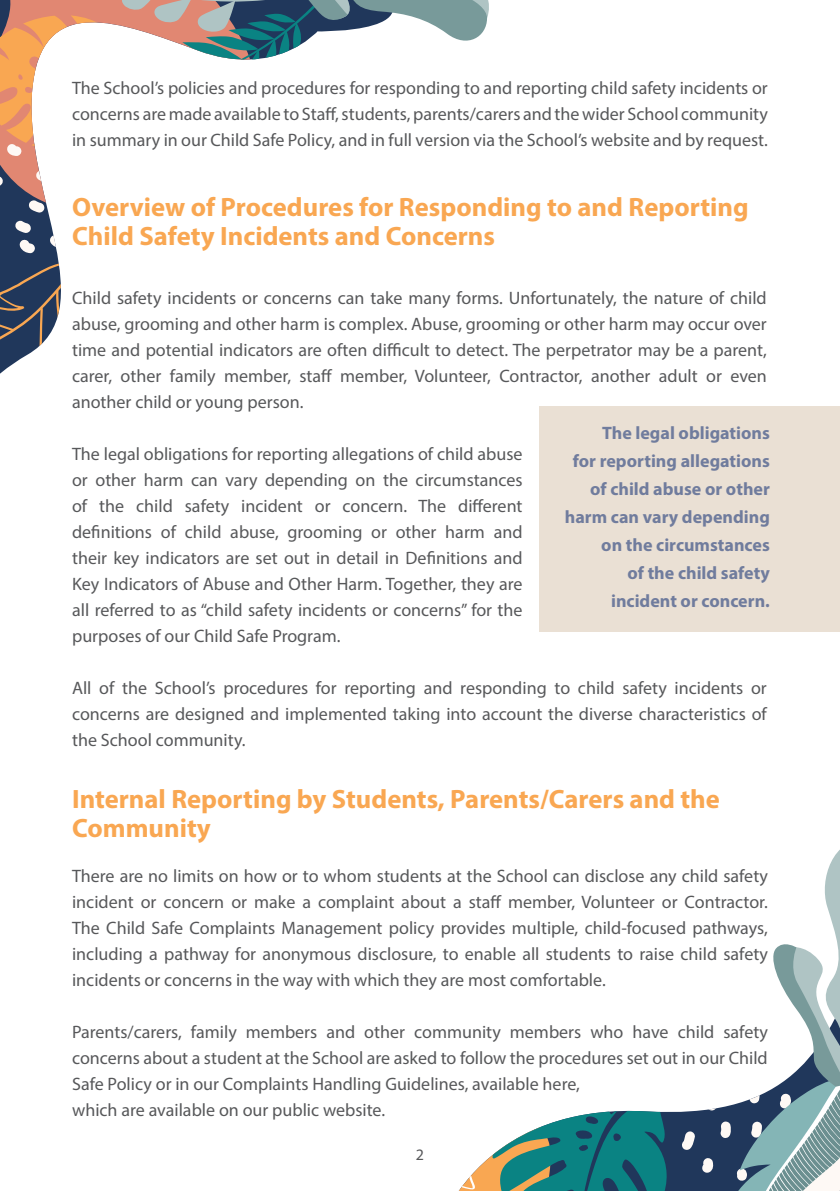
<style>
.page{position:relative;width:840px;height:1191px;background:#fff}
.page>*{position:absolute;margin:0;border:0;box-sizing:border-box;transform-origin:0 0}
.t1{font:26.6px/28.4px "Myriad Variable Concept";color:#f9a752}
.t2{font:18px/26px "Myriad Pro";color:#57585a;text-align:justify}
.t3{font:700 18px/28px "Myriad Pro";color:#707c9d;text-align:right}
.t4{font:16px "Myriad Pro";color:#57585a}
</style>
<div class="page">
<svg style="left:458px;top:851px;width:381px;height:340px"></svg>
<svg style="left:0;top:156px;width:46px;height:44px;fill:#e18772"></svg>
<svg style="left:0;top:176px;width:3px;height:10px"></svg>
<svg style="left:35px;top:170px;width:11px;height:12px"></svg>
<svg style="left:0;top:200px;width:61px;height:173px"></svg>
<svg style="left:0;top:0;width:489px;height:156px"></svg>
<div style="left:539px;top:406px;width:300px;height:226px;background:#eae0d4"></div>
<p class="t2" style="left:72px;top:74px;width:697px">The School’s policies and procedures for responding to and reporting child safety incidents or concerns are made available to Staff, students, parents/carers and the wider School community in summary in our Child Safe Policy, and in full version via the School’s website and by request.</p>
<h1 class="t1" style="left:72px;top:193px;width:677px">Overview of Procedures for Responding to and Reporting<br>Child Safety Incidents and Concerns</h1>
<p class="t2" style="left:72px;top:285px;width:696px">Child safety incidents or concerns can take many forms. Unfortunately, the nature of child abuse, grooming and other harm is complex. Abuse, grooming or other harm may occur over time and potential indicators are often difficult to detect. The perpetrator may be a parent, carer, other family member, staff member, Volunteer, Contractor, another adult or even another child or young person.</p>
<p class="t2" style="left:72px;top:441px;width:452px">The legal obligations for reporting allegations of child abuse or other harm can vary depending on the circumstances of the child safety incident or concern. The different definitions of child abuse, grooming or other harm and their key indicators are set out in detail in Definitions and Key Indicators of Abuse and Other Harm. Together, they are all referred to as “child safety incidents or concerns” for the purposes of our Child Safe Program.</p>
<p class="t2" style="left:72px;top:674px;width:696px">All of the School’s procedures for reporting and responding to child safety incidents or concerns are designed and implemented taking into account the diverse characteristics of the School community.</p>
<p class="t3" style="left:564px;top:418px;width:206px">The legal obligations<br>for reporting allegations of child abuse or other harm can vary depending on the circumstances<br>of the child safety incident or concern.</p>
<h1 class="t1" style="left:72px;top:785px;width:649px">Internal Reporting by Students, Parents/Carers and the<br>Community</h1>
<p class="t2" style="left:72px;top:862px;width:697px">There are no limits on how or to whom students at the School can disclose any child safety incident or concern or make a complaint about a staff member, Volunteer or Contractor.<br>The Child Safe Complaints Management policy provides multiple, child-focused pathways, including a pathway for anonymous disclosure, to enable all students to raise child safety incidents or concerns in the way with which they are most comfortable.</p>
<p class="t2" style="left:72px;top:1018px;width:697px;text-align:left">Parents/carers, family members and other community members who have child safety concerns about a student at the School are asked to follow the procedures set out in our Child Safe Policy or in our Complaints Handling Guidelines, available here,<br>which are available on our public website.</p>
<p class="t4" style="left:415px;top:1145px;width:10px">2</p>
</div>
